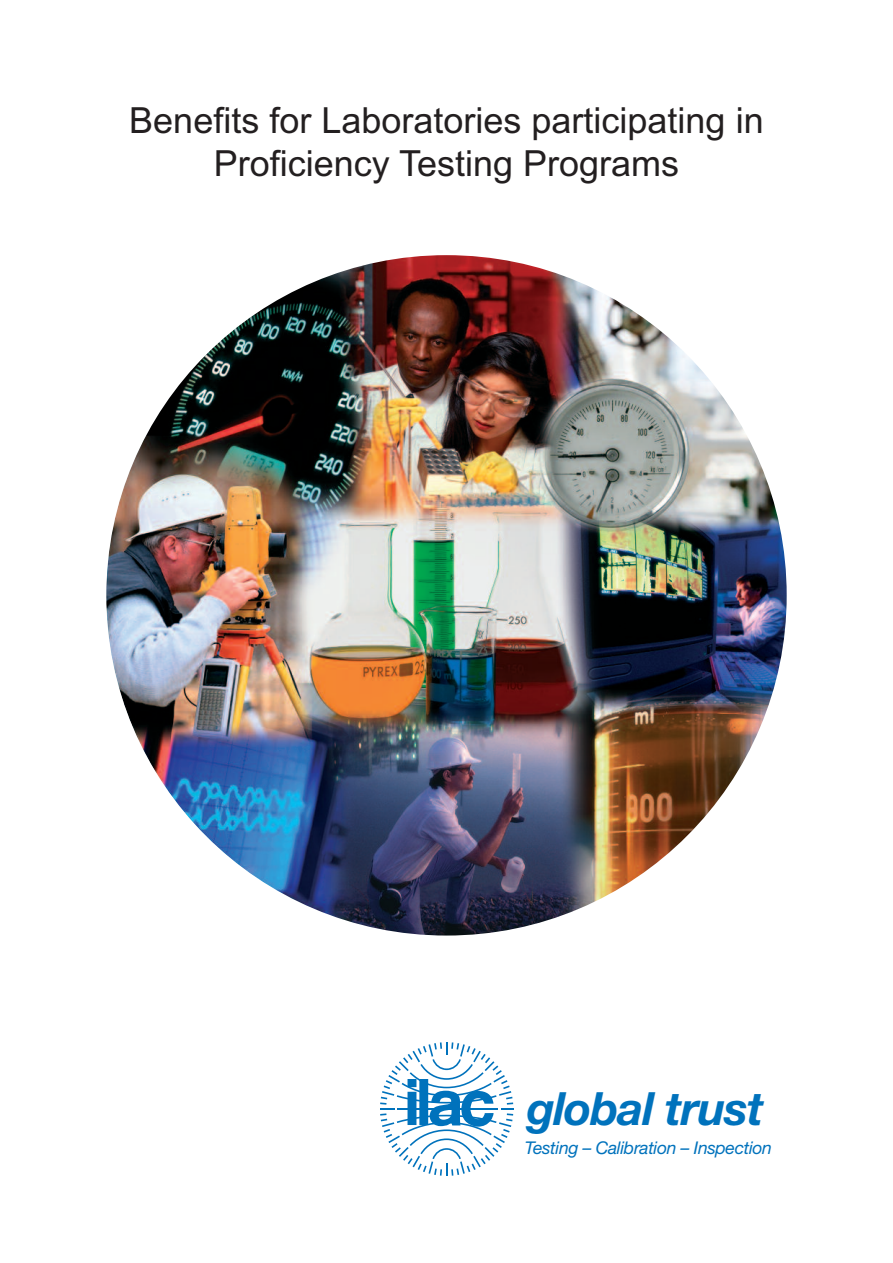
<style>
.page{position:relative;width:893px;height:1263px;background:#fff}
.page>*{position:absolute;margin:0;border:0;box-sizing:border-box;transform-origin:0 0}
.t1{font:italic 700 45.9px "Helvetica Neue";letter-spacing:-.025em;color:#0072bc}
.t2{font:36px/43.2px "Arial";color:#231f20;text-align:center}
.t3{font:italic 17.55px "Helvetica Neue";letter-spacing:-.02em;color:#0072bc}
</style>
<div class="page">
<img style="left:106px;top:255px;width:681px;height:680px;border-radius:50%">
<svg style="left:380px;top:1042px;width:133px;height:134px"></svg>
<p class="t2" style="left:129px;top:98px;width:636px">Benefits for Laboratories participating in<br>Proficiency Testing Programs</p>
<p class="t1" style="left:527px;top:1092px;width:239px">global trust</p>
<p class="t3" style="left:525px;top:1142px;width:249px">Testing – Calibration – Inspection</p>
</div>
